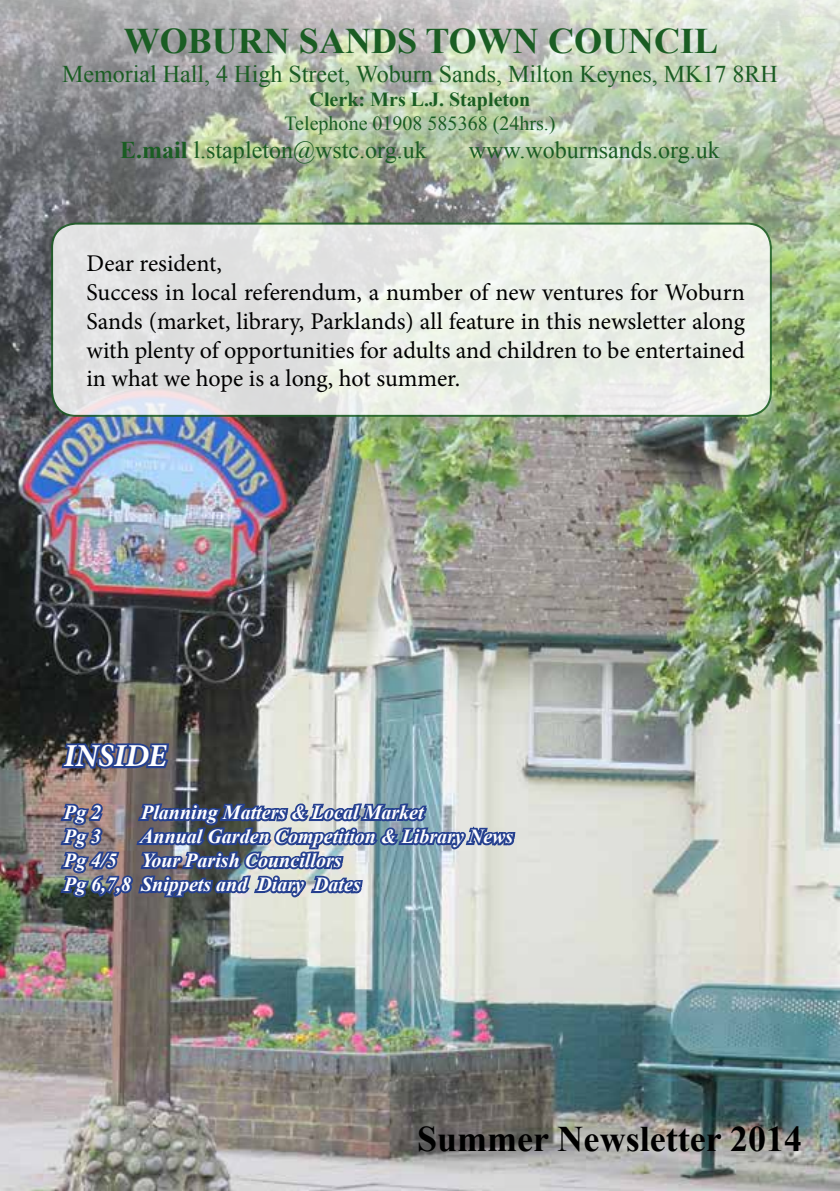
<style>
.page{position:relative;width:840px;height:1191px;background:#fff}
.page>*{position:absolute;margin:0;border:0;box-sizing:border-box;transform-origin:0 0}
.t1{font:700 36px "Times New Roman";color:#1a5d23}
.t2{font:700 36px "Times New Roman";color:#000}
.t3{font:italic 700 32px "Minion Pro";color:#fff}
.t4{font:24px/28.8px "Minion Pro";color:#000}
.t5{font:24px "Times New Roman";color:#1a5d23}
.t6{font:italic 700 20px/24px "Times New Roman";color:#fff}
.t7{font:20px "Times New Roman";color:#1a5d23}
.t8{font:700 20px "Times New Roman";color:#1a5d23}
.s1{font-weight:700}
</style>
<div class="page">
<img style="left:0;top:0;width:839px;height:1191px">
<img style="left:58px;top:656px;width:460px;height:413px">
<svg style="left:52px;top:224px;width:718px;height:192px;background:#e7e9e5"></svg>
<div style="left:51px;top:223px;width:720px;height:194px;border:2px solid #1a5d23;border-radius:24px"></div>
<h1 class="t1" style="left:124px;top:16px;width:595px">WOBURN SANDS TOWN COUNCIL</h1>
<p class="t5" style="left:62px;top:57px;width:716px">Memorial Hall, 4 High Street, Woburn Sands, Milton Keynes, MK17 8RH</p>
<p class="t8" style="left:309px;top:85px;width:222px">Clerk: Mrs L.J. Stapleton</p>
<p class="t7" style="left:284px;top:109px;width:272px">Telephone 01908 585368 (24hrs.)</p>
<p class="t5" style="left:120px;top:134px;width:308px"><span class="s1">E.mail</span> l.stapleton@wstc.org.uk</p>
<p class="t5" style="left:468px;top:134px;width:252px">www.woburnsands.org.uk</p>
<p class="t4" style="left:86px;top:249px;width:659px">Dear resident,<br>Success in local referendum, a number of new ventures for Woburn Sands (market, library, Parklands) all feature in this newsletter along with plenty of opportunities for adults and children to be entertained in what we hope is a long, hot summer.</p>
<h2 class="t3" style="left:64px;top:733px;width:104px">INSIDE</h2>
<p class="t6" style="left:64px;top:799px;width:39px">Pg 2</p>
<p class="t6" style="left:141px;top:799px;width:284px">Planning Matters &amp; Local Market</p>
<p class="t6" style="left:64px;top:823px;width:39px">Pg 3</p>
<p class="t6" style="left:64px;top:823px;width:451px;text-indent:76px">Annual Garden Competition &amp; Library News<br>Pg 4/5 Your Parish Councillors<br>Pg 6,7,8 Snippets and Diary Dates</p>
<h1 class="t2" style="left:417px;top:1114px;width:386px">Summer Newsletter 2014</h1>
</div>
